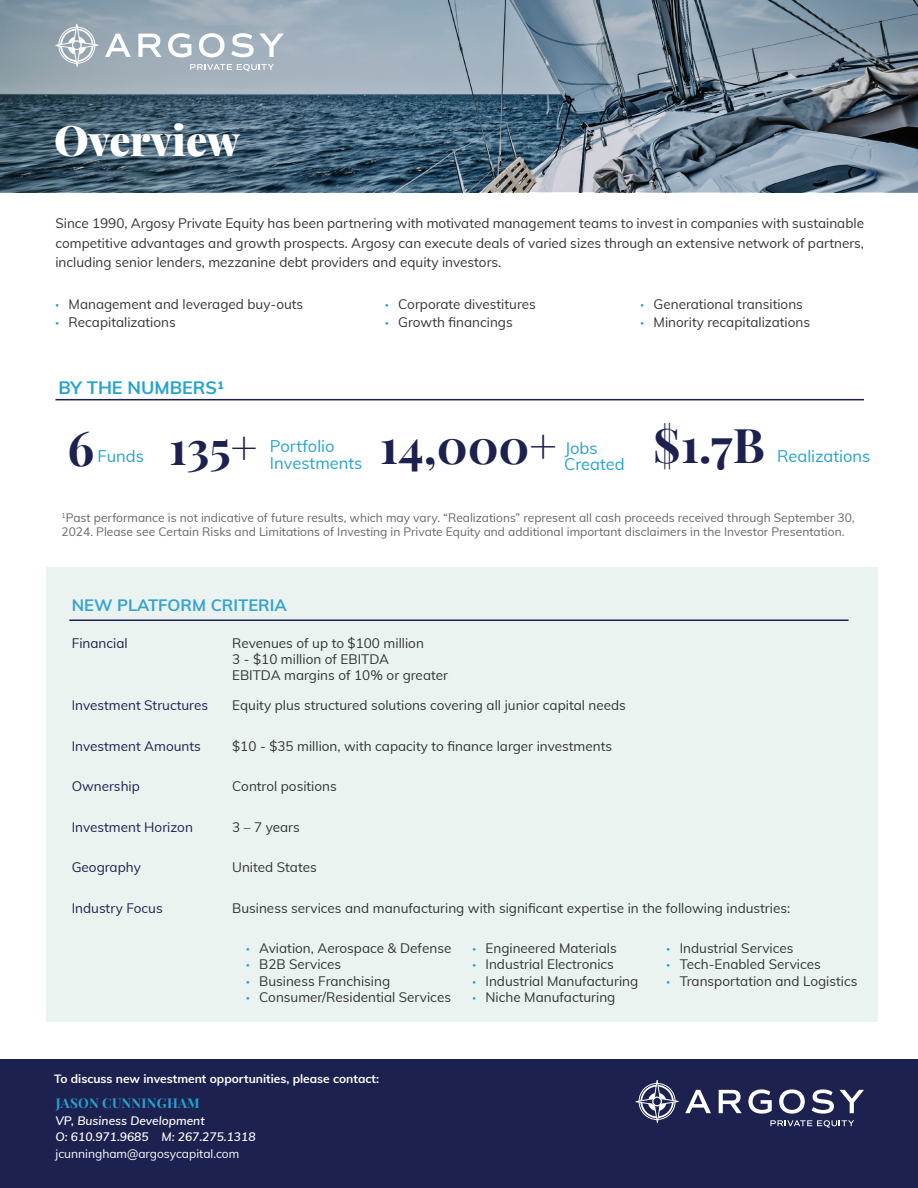
<style>
.page{position:relative;width:918px;height:1188px;background:#fff}
.page>*{position:absolute;margin:0;border:0;box-sizing:border-box;transform-origin:0 0}
.t1{font:700 48px "Playfair Display";color:#1c214f}
.t2{font:700 47.85px "Playfair Display";color:#1c214f}
.t3{font:700 46.5px "Playfair Display";color:#1c214f}
.t4{font:900 42px "Playfair Display";letter-spacing:-.01em;color:#fff}
.t5{font:700 18px "Muli";color:#24a3cf}
.t6{font:16.5px/16.5px "Muli";color:#24a3cf}
.t7{font:700 16.5px "Muli";color:#38a3cf}
.t8{font:13.5px/19.5px "Muli";color:#333;text-align:justify}
.t9{font:13.5px "Muli";color:#1c214f}
.t10{font:700 13.5px "Playfair Display";letter-spacing:.02em;color:#28a2ce}
.t11{font:12px/14.4px "Muli";color:#666}
.t12{font:italic 600 12px "Muli";color:#fff}
.t13{font:700 12px "Muli";color:#fff}
.t14{font:12px "Muli";color:#fff}
.s1{font-family:"Mr Eaves Mod OT";font-weight:700;font-size:15px;color:#28a2ce}
</style>
<div class="page">
<svg style="left:0;top:0;width:918px;height:192px"></svg>
<svg style="left:190px;top:64px;width:84px;height:7px"></svg>
<svg style="left:105px;top:34px;width:26px;height:23px"></svg>
<svg style="left:138px;top:34px;width:23px;height:23px"></svg>
<svg style="left:168px;top:33px;width:23px;height:24px"></svg>
<svg style="left:199px;top:33px;width:26px;height:24px"></svg>
<svg style="left:231px;top:33px;width:53px;height:24px"></svg>
<svg style="left:55px;top:24px;width:43px;height:43px"></svg>
<div style="left:0;top:1059px;width:918px;height:129px;background:#1c214f"></div>
<svg style="left:770px;top:1120px;width:84px;height:8px"></svg>
<svg style="left:685px;top:1090px;width:26px;height:23px"></svg>
<svg style="left:719px;top:1090px;width:23px;height:23px"></svg>
<svg style="left:748px;top:1089px;width:24px;height:25px"></svg>
<svg style="left:779px;top:1089px;width:26px;height:25px"></svg>
<svg style="left:812px;top:1089px;width:22px;height:25px"></svg>
<svg style="left:840px;top:1090px;width:24px;height:23px"></svg>
<svg style="left:636px;top:1080px;width:43px;height:43px"></svg>
<div style="left:46px;top:567px;width:832px;height:454px;background:#ebf3f0"></div>
<hr style="left:69px;top:620px;width:780px;height:1px;background:#1c214f">
<hr style="left:56px;top:399px;width:808px;height:1px;background:#1a204d">
<p class="t4" style="left:54px;top:107px;width:188px">Overview</p>
<p class="t8" style="left:55px;top:213px;width:810px">Since 1990, Argosy Private Equity has been partnering with motivated management teams to invest in companies with sustainable competitive advantages and growth prospects. Argosy can execute deals of varied sizes through an extensive network of partners, including senior lenders, mezzanine debt providers and equity investors.</p>
<p class="t8" style="left:55px;top:293px;width:250px"><span class="s1">•</span> Management and leveraged buy-outs</p>
<p class="t8" style="left:55px;top:311px;width:122px"><span class="s1">•</span> Recapitalizations</p>
<p class="t8" style="left:385px;top:293px;width:153px"><span class="s1">•</span> Corporate divestitures</p>
<p class="t8" style="left:385px;top:311px;width:130px"><span class="s1">•</span> Growth financings</p>
<p class="t8" style="left:640px;top:293px;width:164px"><span class="s1">•</span> Generational transitions</p>
<p class="t8" style="left:640px;top:311px;width:172px"><span class="s1">•</span> Minority recapitalizations</p>
<p class="t5" style="left:58px;top:374px;width:167px">BY THE NUMBERS1</p>
<p class="t2" style="left:67px;top:410px;width:28px">6</p>
<p class="t3" style="left:169px;top:411px;width:90px">135+</p>
<p class="t6" style="left:98px;top:447px;width:48px">Funds</p>
<p class="t6" style="left:270px;top:437px;width:94px">Portfolio<br>Investments</p>
<p class="t1" style="left:380px;top:409px;width:179px">14,000+</p>
<p class="t6" style="left:564px;top:439px;width:62px">Jobs<br>Created</p>
<p class="t2" style="left:653px;top:408px;width:113px">$1.7B</p>
<p class="t6" style="left:777px;top:447px;width:95px">Realizations</p>
<p class="t11" style="left:62px;top:510px;width:795px"><sup>1</sup>Past performance is not indicative of future results, which may vary. “Realizations” represent all cash proceeds received through September 30,<br>2024. Please see Certain Risks and Limitations of Investing in Private Equity and additional important disclaimers in the Investor Presentation.</p>
<p class="t7" style="left:72px;top:593px;width:217px">NEW PLATFORM CRITERIA</p>
<p class="t9" style="left:72px;top:633px;width:57px">Financial</p>
<p class="t8" style="left:232px;top:633px;width:193px">Revenues of up to $100 million</p>
<p class="t8" style="left:232px;top:649px;width:158px">3 - $10 million of EBITDA</p>
<p class="t8" style="left:232px;top:665px;width:217px">EBITDA margins of 10% or greater</p>
<p class="t9" style="left:72px;top:696px;width:138px">Investment Structures</p>
<p class="t8" style="left:232px;top:695px;width:395px">Equity plus structured solutions covering all junior capital needs</p>
<p class="t9" style="left:72px;top:736px;width:131px">Investment Amounts</p>
<p class="t8" style="left:232px;top:736px;width:381px">$10 - $35 million, with capacity to finance larger investments</p>
<p class="t9" style="left:72px;top:777px;width:70px">Ownership</p>
<p class="t8" style="left:232px;top:776px;width:106px">Control positions</p>
<p class="t9" style="left:72px;top:817px;width:123px">Investment Horizon</p>
<p class="t8" style="left:232px;top:817px;width:69px">3 – 7 years</p>
<p class="t9" style="left:72px;top:858px;width:71px">Geography</p>
<p class="t8" style="left:232px;top:857px;width:86px">United States</p>
<p class="t9" style="left:72px;top:898px;width:92px">Industry Focus</p>
<p class="t8" style="left:232px;top:898px;width:560px">Business services and manufacturing with significant expertise in the following industries:</p>
<p class="t8" style="left:246px;top:938px;width:207px"><span class="s1">•</span> Aviation, Aerospace &amp; Defense</p>
<p class="t8" style="left:246px;top:954px;width:97px"><span class="s1">•</span> B2B Services</p>
<p class="t8" style="left:246px;top:970px;width:146px"><span class="s1">•</span> Business Franchising</p>
<p class="t8" style="left:246px;top:987px;width:207px"><span class="s1">•</span> Consumer/Residential Services</p>
<p class="t8" style="left:472px;top:938px;width:146px"><span class="s1">•</span> Engineered Materials</p>
<p class="t8" style="left:472px;top:954px;width:143px"><span class="s1">•</span> Industrial Electronics</p>
<p class="t8" style="left:472px;top:970px;width:168px"><span class="s1">•</span> Industrial Manufacturing</p>
<p class="t8" style="left:472px;top:987px;width:145px"><span class="s1">•</span> Niche Manufacturing</p>
<p class="t8" style="left:666px;top:938px;width:129px"><span class="s1">•</span> Industrial Services</p>
<p class="t8" style="left:666px;top:954px;width:156px"><span class="s1">•</span> Tech-Enabled Services</p>
<p class="t8" style="left:666px;top:970px;width:193px"><span class="s1">•</span> Transportation and Logistics</p>
<p class="t13" style="left:54px;top:1070px;width:327px">To discuss new investment opportunities, please contact:</p>
<p class="t10" style="left:56px;top:1092px;width:145px">JASON CUNNINGHAM</p>
<p class="t12" style="left:56px;top:1112px;width:151px">VP, Business Development</p>
<p class="t12" style="left:56px;top:1128px;width:202px">O: 610.971.9685 M: 267.275.1318</p>
<p class="t14" style="left:56px;top:1145px;width:185px">jcunningham@argosycapital.com</p>
</div>
